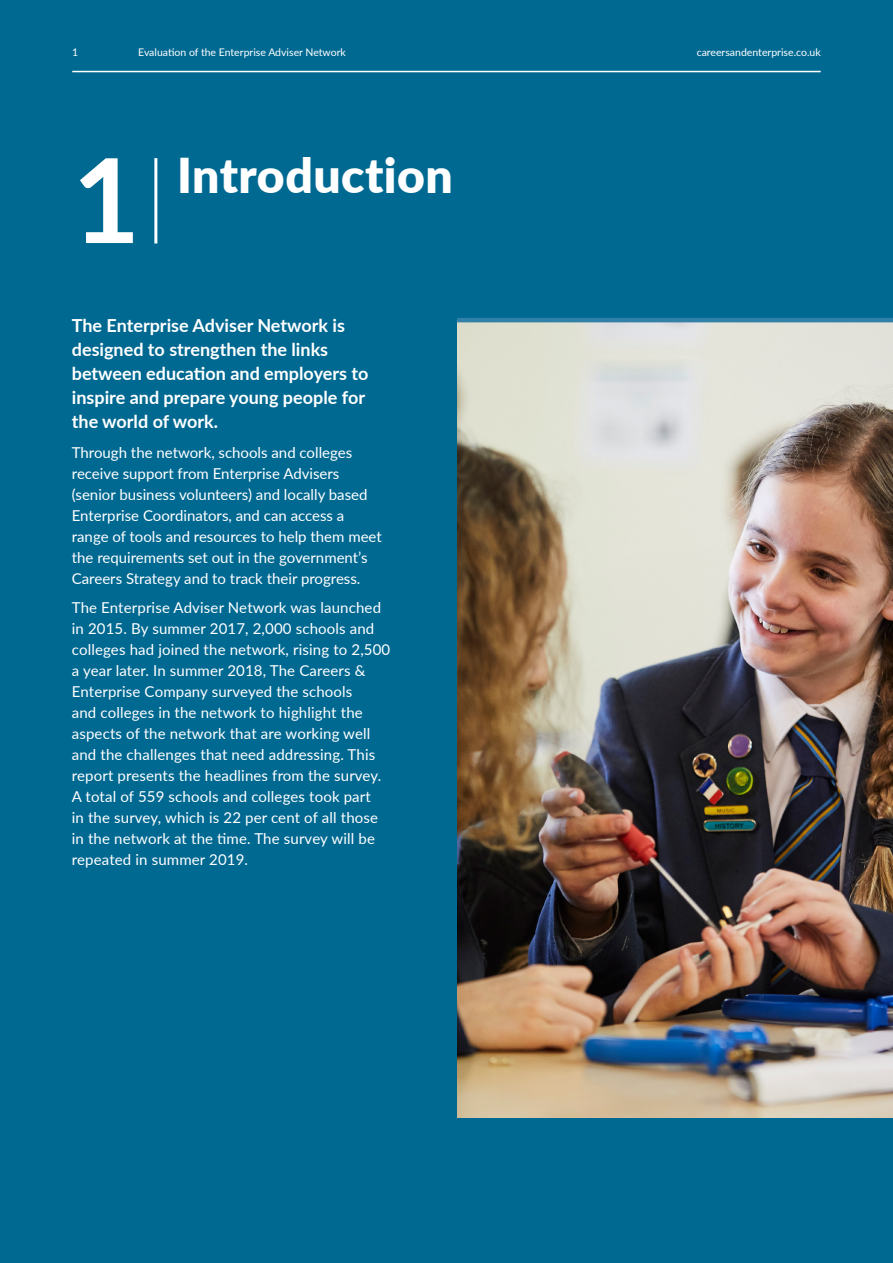
<style>
.page{position:relative;width:893px;height:1263px;background:#006992}
.page>*{position:absolute;margin:0;border:0;box-sizing:border-box;transform-origin:0 0}
.t1{font:700 117px "Lato";color:#fff}
.t2{font:900 48px "Lato";letter-spacing:.01em;color:#fff}
.t3{font:700 18px/24px "Lato";color:#fff}
.t4{font:15px/21px "Lato";letter-spacing:.01em;color:#fff}
.t5{font:10.5px "Lato";color:#fff}
</style>
<div class="page">
<hr style="left:154px;top:158px;width:3px;height:85px;background:#fff">
<img style="left:457px;top:322px;width:436px;height:795px">
<hr style="left:457px;top:318px;width:436px;height:4px;background:#3080a7">
<hr style="left:72px;top:71px;width:749px;height:1px;background:#fff">
<p class="t5" style="left:72px;top:44px;width:8px">1</p>
<p class="t5" style="left:138px;top:45px;width:209px">Evaluation of the Enterprise Adviser Network</p>
<p class="t5" style="left:697px;top:44px;width:125px">careersandenterprise.co.uk</p>
<h1 class="t1" style="left:72px;top:114px;width:69px">1</h1>
<h2 class="t2" style="left:177px;top:139px;width:277px">Introduction</h2>
<p class="t3" style="left:72px;top:313px;width:298px">The Enterprise Adviser Network is designed to strengthen the links between education and employers to inspire and prepare young people for the world of work.</p>
<p class="t4" style="left:72px;top:441px;width:312px">Through the network, schools and colleges receive support from Enterprise Advisers (senior business volunteers) and locally based Enterprise Coordinators, and can access a range of tools and resources to help them meet the requirements set out in the government’s Careers Strategy and to track their progress.</p>
<p class="t4" style="left:72px;top:597px;width:320px">The Enterprise Adviser Network was launched in 2015. By summer 2017, 2,000 schools and colleges had joined the network, rising to 2,500 a year later. In summer 2018, The Careers &amp; Enterprise Company surveyed the schools<br>and colleges in the network to highlight the aspects of the network that are working well and the challenges that need addressing. This report presents the headlines from the survey.<br>A total of 559 schools and colleges took part<br>in the survey, which is 22 per cent of all those in the network at the time. The survey will be repeated in summer 2019.</p>
</div>
